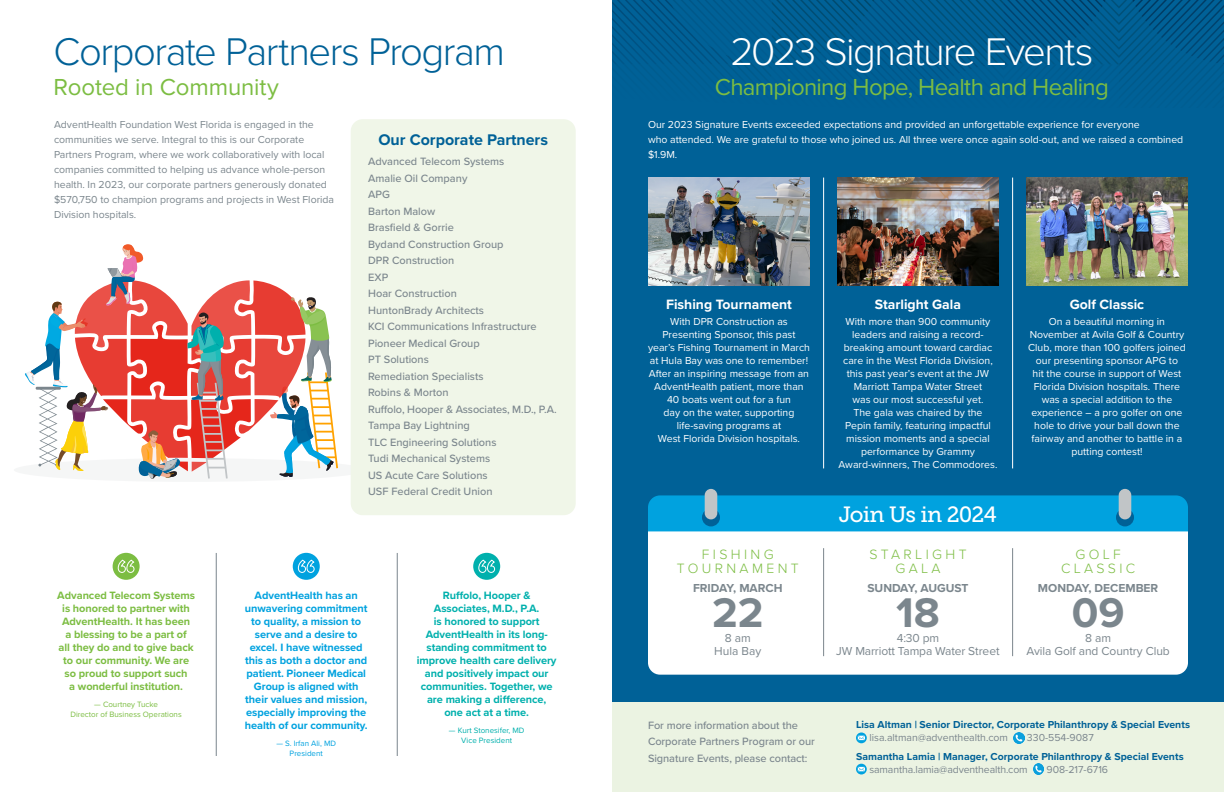
<style>
.page{position:relative;width:1224px;height:792px;background:#fff}
.page>*{position:absolute;margin:0;border:0;box-sizing:border-box;transform-origin:0 0}
.Gray_text{font:700 43px "Proxima Nova";color:#7b868d}
.t1{font:300 40px "Proxima Nova";letter-spacing:-.035em;color:#006197}
.t2{font:300 40px "Proxima Nova";letter-spacing:-.04em;color:#fff}
.t3{font:24px "Proxima Nova";letter-spacing:-.03em;color:#7cbd42}
.t4{font:24px "Proxima Nova";letter-spacing:-.005em;color:#7cbd42}
.t5{font:22px "Museo Slab 500";letter-spacing:-.04em;color:#fff}
.t6{font:700 16px "Proxima Nova";color:#006197}
.Gray_text-2{font:700 14px "Proxima Nova";color:#fff}
.Gray_text-3{font:300 14px/14px "Proxima Nova";letter-spacing:.24em;color:#7cbd42;text-align:center}
.Gray_text-4{font:12px/13px "Proxima Nova";letter-spacing:-.005em;color:#7b868d;text-align:center}
.Gray_text-5{font:700 12px "Proxima Nova";color:#7b868d}
.Body_Copy{font:500 11px/16.5px "Proxima Nova";color:#7b868d}
.t7{font:700 11px/13px "Proxima Nova";letter-spacing:-.005em;color:#00a2df;text-align:center}
.t8{font:700 11px/13px "Proxima Nova";letter-spacing:-.005em;color:#00b0ad;text-align:center}
.t9{font:700 11px/13px "Proxima Nova";letter-spacing:-.005em;color:#7cbd42;text-align:center}
.Gray_text-6{font:10.5px/13px "Proxima Nova";color:#fff;text-align:center}
.Gray_text-7{font:10.5px/15px "Proxima Nova";color:#7b868d}
.t10{font:700 10.5px/13px "Proxima Nova";color:#006197}
.t11{font:8px/10px "Proxima Nova";color:#7cbd42;text-align:center}
.t12{font:8px/10px "Proxima Nova";color:#00b0ad;text-align:center}
.t13{font:8px/10px "Proxima Nova";color:#00a2df;text-align:center}
.s1{font-weight:400;color:#7b868d}
</style>
<div class="page">
<div style="left:14px;top:458px;width:352px;height:24px;background:#f5f6f6;border-radius:50%"></div>
<svg style="left:25px;top:244px;width:313px;height:235px"></svg>
<div style="left:612px;top:0;width:612px;height:792px;background:#006197"></div>
<div style="left:612px;top:702px;width:612px;height:90px;background:#ebf3e2"></div>
<svg style="left:612px;top:0;width:612px;height:89px"></svg>
<div style="left:351px;top:119px;width:225px;height:396px;background:#f0f6e8;border-radius:12px"></div>
<div style="left:113px;top:553px;width:27px;height:27px;background:#7cbd42;border-radius:50%"></div>
<svg style="left:117px;top:559px;width:18px;height:14px"></svg>
<div style="left:293px;top:553px;width:27px;height:27px;background:#00a2df;border-radius:50%"></div>
<svg style="left:297px;top:559px;width:18px;height:14px"></svg>
<div style="left:473px;top:553px;width:27px;height:27px;background:#00b0ad;border-radius:50%"></div>
<svg style="left:478px;top:559px;width:18px;height:14px"></svg>
<hr style="left:216px;top:553px;width:1px;height:203px;background:#7b868d">
<hr style="left:397px;top:553px;width:1px;height:203px;background:#7b868d">
<hr style="left:823px;top:178px;width:1px;height:290px;background:#fff">
<hr style="left:1012px;top:178px;width:1px;height:290px;background:#fff">
<img style="left:837px;top:177px;width:162px;height:108px">
<img style="left:1026px;top:178px;width:162px;height:108px">
<img style="left:648px;top:177px;width:162px;height:108px">
<div style="left:648px;top:531px;width:540px;height:144px;background:#fff"></div>
<div style="left:648px;top:495px;width:540px;height:36px;background:#00a2df"></div>
<svg style="left:702px;top:508px;width:18px;height:18px"></svg>
<svg style="left:1116px;top:508px;width:18px;height:18px"></svg>
<div style="left:705px;top:489px;width:12px;height:30px;background:#c1c5c7;border-radius:6px"></div>
<div style="left:1119px;top:489px;width:12px;height:30px;background:#c1c5c7;border-radius:6px"></div>
<hr style="left:823px;top:548px;width:1px;height:108px;background:#7b868d">
<hr style="left:1012px;top:548px;width:1px;height:108px;background:#7b868d">
<svg style="left:856px;top:732px;width:11px;height:11px"></svg>
<svg style="left:858px;top:736px;width:7px;height:4px"></svg>
<svg style="left:1013px;top:732px;width:11px;height:11px"></svg>
<svg style="left:856px;top:764px;width:11px;height:11px"></svg>
<svg style="left:858px;top:767px;width:7px;height:4px"></svg>
<svg style="left:1033px;top:764px;width:11px;height:10px"></svg>
<p class="t1" style="left:54px;top:22px;width:453px">Corporate Partners Program</p>
<p class="t4" style="left:54px;top:69px;width:227px">Rooted in Community</p>
<p class="Gray_text-7" style="left:54px;top:116px;width:282px">AdventHealth Foundation West Florida is engaged in the communities we serve. Integral to this is our Corporate Partners Program, where we work collaboratively with local companies committed to helping us advance whole-person health. In 2023, our corporate partners generously donated $570,750 to champion programs and projects in West Florida Division hospitals.</p>
<p class="t6" style="left:378px;top:128px;width:171px">Our Corporate Partners</p>
<p class="Body_Copy" style="left:368px;top:153px;width:138px">Advanced Telecom Systems</p>
<p class="Body_Copy" style="left:368px;top:169px;width:101px">Amalie Oil Company</p>
<p class="Body_Copy" style="left:368px;top:186px;width:23px">APG</p>
<p class="Body_Copy" style="left:368px;top:202px;width:69px">Barton Malow</p>
<p class="Body_Copy" style="left:368px;top:219px;width:87px">Brasfield &amp; Gorrie</p>
<p class="Body_Copy" style="left:368px;top:235px;width:137px">Bydand Construction Group</p>
<p class="Body_Copy" style="left:368px;top:252px;width:88px">DPR Construction</p>
<p class="Body_Copy" style="left:368px;top:268px;width:22px">EXP</p>
<p class="Body_Copy" style="left:368px;top:285px;width:90px">Hoar Construction</p>
<p class="Body_Copy" style="left:368px;top:301px;width:117px">HuntonBrady Architects</p>
<p class="Body_Copy" style="left:368px;top:318px;width:170px">KCI Communications Infrastructure</p>
<p class="Body_Copy" style="left:368px;top:334px;width:113px">Pioneer Medical Group</p>
<p class="Body_Copy" style="left:368px;top:351px;width:62px">PT Solutions</p>
<p class="Body_Copy" style="left:368px;top:367px;width:117px">Remediation Specialists</p>
<p class="Body_Copy" style="left:368px;top:384px;width:82px">Robins &amp; Morton</p>
<p class="Body_Copy" style="left:368px;top:400px;width:190px">Ruffolo, Hooper &amp; Associates, M.D., P.A.</p>
<p class="Body_Copy" style="left:368px;top:417px;width:103px">Tampa Bay Lightning</p>
<p class="Body_Copy" style="left:368px;top:433px;width:130px">TLC Engineering Solutions</p>
<p class="Body_Copy" style="left:368px;top:450px;width:124px">Tudi Mechanical Systems</p>
<p class="Body_Copy" style="left:368px;top:466px;width:121px">US Acute Care Solutions</p>
<p class="Body_Copy" style="left:368px;top:483px;width:126px">USF Federal Credit Union</p>
<p class="t9" style="left:57px;top:588px;width:139px">Advanced Telecom Systems is honored to partner with<br>AdventHealth. It has been<br>a blessing to be a part of<br>all they do and to give back to our community. We are so proud to support such<br>a wonderful institution.</p>
<p class="t11" style="left:70px;top:699px;width:113px">— Courtney Tucke<br>Director of Business Operations</p>
<p class="t7" style="left:245px;top:588px;width:124px">AdventHealth has an unwavering commitment to quality, a mission to serve and a desire to excel. I have witnessed this as both a doctor and patient. Pioneer Medical<br>Group is aligned with their values and mission, especially improving the health of our community.</p>
<p class="t13" style="left:276px;top:738px;width:61px">— S. Irfan Ali, MD<br>President</p>
<p class="t8" style="left:417px;top:588px;width:141px">Ruffolo, Hooper &amp;<br>Associates, M.D., P.A.<br>is honored to support<br>AdventHealth in its long&shy;standing commitment to improve health care delivery and positively impact our communities. Together, we are making a difference, one act at a time.</p>
<p class="t12" style="left:449px;top:725px;width:77px">— Kurt Stonesifer, MD<br>Vice President</p>
<p class="t2" style="left:730px;top:22px;width:365px">2023 Signature Events</p>
<p class="t3" style="left:715px;top:69px;width:396px">Championing Hope, Health and Healing</p>
<p class="Gray_text-6" style="left:648px;top:116px;width:537px;line-height:15px;text-align:left">Our 2023 Signature Events exceeded expectations and provided an unforgettable experience for everyone<br>who attended. We are grateful to those who joined us. All three were once again sold-out, and we raised a combined $1.9M.</p>
<p class="Gray_text-2" style="left:666px;top:294px;width:127px">Fishing Tournament</p>
<p class="Gray_text-6" style="left:648px;top:315px;width:163px">With DPR Construction as<br>Presenting Sponsor, this past year’s Fishing Tournament in March at Hula Bay was one to remember!<br>After an inspiring message from an<br>AdventHealth patient, more than<br>40 boats went out for a fun<br>day on the water, supporting life-saving programs at<br>West Florida Division hospitals.</p>
<p class="Gray_text-3" style="left:677px;top:547px;width:123px">FISHING<br>TOURNAMENT</p>
<p class="Gray_text-5" style="left:693px;top:579px;width:91px">FRIDAY, MARCH</p>
<p class="Gray_text" style="left:712px;top:581px;width:53px">22</p>
<p class="Gray_text-4" style="left:714px;top:631px;width:49px">8 am<br>Hula Bay</p>
<p class="Gray_text-2" style="left:875px;top:294px;width:88px">Starlight Gala</p>
<p class="Gray_text-6" style="left:839px;top:315px;width:160px">With more than 900 community leaders and raising a record&shy;breaking amount toward cardiac care in the West Florida Division, this past year’s event at the JW<br>Marriott Tampa Water Street<br>was our most successful yet.<br>The gala was chaired by the<br>Pepin family, featuring impactful mission moments and a special performance by Grammy<br>Award-winners, The Commodores.</p>
<p class="t5" style="left:839px;top:502px;width:160px">Join Us in 2024</p>
<p class="Gray_text-3" style="left:869px;top:547px;width:99px">STARLIGHT<br>GALA</p>
<p class="Gray_text-5" style="left:867px;top:579px;width:103px">SUNDAY, AUGUST</p>
<p class="Gray_text" style="left:896px;top:581px;width:45px">18</p>
<p class="Gray_text-4" style="left:836px;top:631px;width:165px">4:30 pm<br>JW Marriott Tampa Water Street</p>
<p class="Gray_text-2" style="left:1070px;top:294px;width:76px">Golf Classic</p>
<p class="Gray_text-6" style="left:1028px;top:315px;width:159px">On a beautiful morning in<br>November at Avila Golf &amp; Country<br>Club, more than 100 golfers joined our presenting sponsor APG to<br>hit the course in support of West<br>Florida Division hospitals. There was a special addition to the experience – a pro golfer on one hole to drive your ball down the fairway and another to battle in a putting contest!</p>
<p class="Gray_text-3" style="left:1061px;top:547px;width:76px">GOLF<br>CLASSIC</p>
<p class="Gray_text-5" style="left:1038px;top:579px;width:122px">MONDAY, DECEMBER</p>
<p class="Gray_text" style="left:1072px;top:581px;width:54px">09</p>
<p class="Gray_text-4" style="left:1027px;top:631px;width:145px">8 am<br>Avila Golf and Country Club</p>
<p class="Body_Copy" style="left:648px;top:716px;width:168px">For more information about the<br>Corporate Partners Program or our<br>Signature Events, please contact:</p>
<p class="t10" style="left:869px;top:718px;width:322px;text-indent:-13px">Lisa Altman | Senior Director, Corporate Philanthropy &amp; Special Events <span class="s1">lisa.altman@adventhealth.com</span></p>
<p class="Gray_text-7" style="left:1027px;top:730px;width:68px">330-554-9087</p>
<p class="t10" style="left:869px;top:749px;width:316px;text-indent:-13px">Samantha Lamia | Manager, Corporate Philanthropy &amp; Special Events <span class="s1">samantha.lamia@adventhealth.com</span></p>
<p class="Gray_text-7" style="left:1047px;top:761px;width:63px">908-217-6716</p>
</div>
